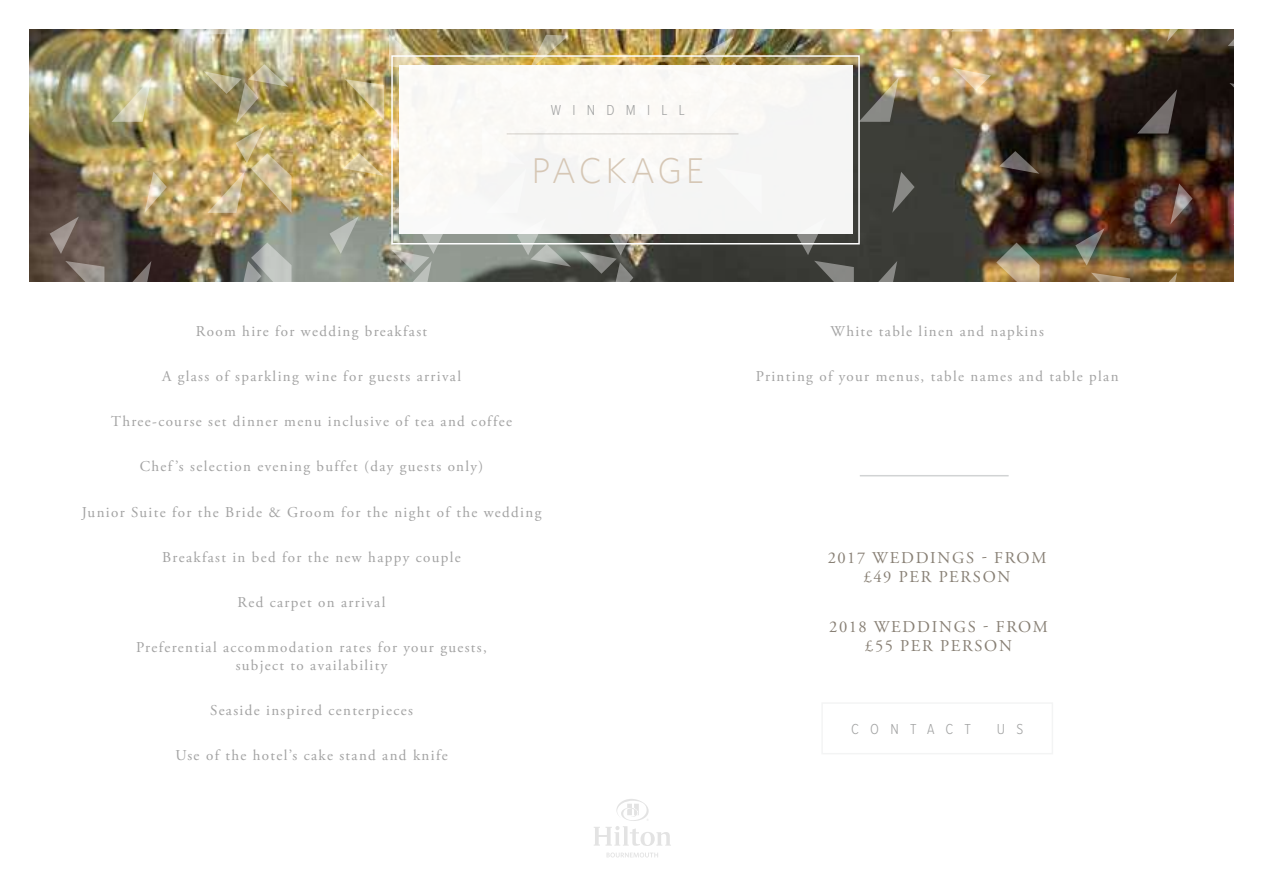
<style>
.page{position:relative;width:1263px;height:893px;background:#fff}
.page>*{position:absolute;margin:0;border:0;box-sizing:border-box;transform-origin:0 0}
.t1{font:300 36px "Whitney";letter-spacing:.075em;color:#d6c7b5}
.t2{font:16.5px/19.8px "Adobe Garamond Pro";letter-spacing:.105em;color:#888075;text-align:center}
.t3{font:15px/18px "Adobe Garamond Pro";letter-spacing:.09em;color:#a2a2a2;text-align:center}
.t4{font:300 15px "Proxima Nova Cond";letter-spacing:.75em;color:#a2a3a3}
</style>
<div class="page">
<img style="left:29px;top:29px;width:1205px;height:829px">
<hr style="left:507px;top:133px;width:231px;height:2px;background:#888175">
<hr style="left:860px;top:475px;width:149px;height:1px;background:#d1d3d4">
<div style="left:821px;top:702px;width:232px;height:52px;border:2px solid #d1d3d4"></div>
<p class="t4" style="left:551px;top:103px;width:135px">WINDMILL</p>
<h1 class="t1" style="left:532px;top:149px;width:174px">PACKAGE</h1>
<p class="t3" style="left:196px;top:323px;width:233px">Room hire for wedding breakfast</p>
<p class="t3" style="left:162px;top:368px;width:301px">A glass of sparkling wine for guests arrival</p>
<p class="t3" style="left:111px;top:413px;width:402px">Three-course set dinner menu inclusive of tea and coffee</p>
<p class="t3" style="left:140px;top:458px;width:345px">Chef’s selection evening buffet (day guests only)</p>
<p class="t3" style="left:82px;top:503px;width:461px">Junior Suite for the Bride &amp; Groom for the night of the wedding</p>
<p class="t3" style="left:162px;top:548px;width:300px">Breakfast in bed for the new happy couple</p>
<p class="t3" style="left:238px;top:593px;width:149px">Red carpet on arrival</p>
<p class="t3" style="left:136px;top:638px;width:352px">Preferential accommodation rates for your guests, subject to availability</p>
<p class="t3" style="left:210px;top:701px;width:204px">Seaside inspired centerpieces</p>
<p class="t3" style="left:175px;top:746px;width:274px">Use of the hotel’s cake stand and knife</p>
<p class="t3" style="left:830px;top:323px;width:215px">White table linen and napkins</p>
<p class="t3" style="left:756px;top:368px;width:364px">Printing of your menus, table names and table plan</p>
<p class="t2" style="left:828px;top:548px;width:220px">2017 WEDDINGS - FROM £49 PER PERSON</p>
<p class="t2" style="left:829px;top:617px;width:220px">2018 WEDDINGS - FROM £55 PER PERSON</p>
<p class="t4" style="left:851px;top:722px;width:121px">CONTACT</p>
<p class="t4" style="left:997px;top:722px;width:28px">U S</p>
</div>
